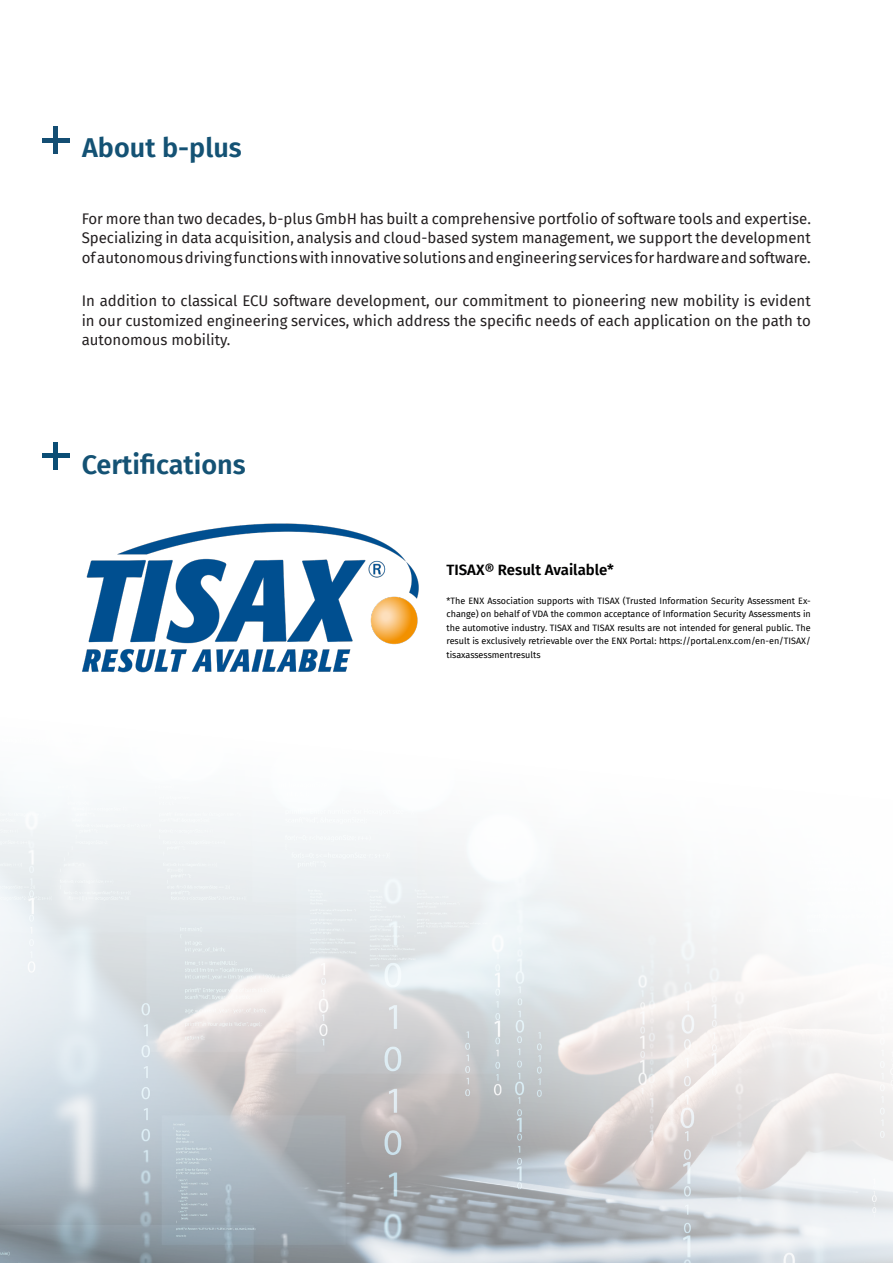
<style>
.page{position:relative;width:893px;height:1263px;background:#fff}
.page>*{position:absolute;margin:0;border:0;box-sizing:border-box;transform-origin:0 0}
.t1{font:600 27px "Fira Sans";color:#145274}
.t2{font:15px/19.5px "Fira Sans";color:#231f20;text-align:justify}
.t3{font:600 15px "Fira Sans";color:#000001}
.t4{font:9px/13.5px "Fira Sans";color:#000001;text-align:justify}
</style>
<div class="page">
<svg style="left:131px;top:754px;width:762px;height:509px"></svg>
<hr style="left:54px;top:127px;width:4px;height:27px;background:#144e73">
<hr style="left:43px;top:138px;width:27px;height:4px;background:#144e73">
<img style="left:81px;top:523px;width:338px;height:150px">
<hr style="left:54px;top:442px;width:4px;height:27px;background:#0a4d75">
<hr style="left:42px;top:454px;width:27px;height:4px;background:#0a4d75">
<h1 class="t1" style="left:82px;top:126px;width:161px">About b-plus</h1>
<p class="t2" style="left:82px;top:208px;width:731px">For more than two decades, b-plus GmbH has built a comprehensive portfolio of software tools and expertise.<br>Specializing in data acquisition, analysis and cloud-based system management, we support the development of autonomous driving functions with innovative solutions and engineering services for hardware and software.</p>
<p class="t2" style="left:82px;top:291px;width:731px">In addition to classical ECU software development, our commitment to pioneering new mobility is evident in our customized engineering services, which address the specific needs of each application on the path to autonomous mobility.</p>
<h1 class="t1" style="left:82px;top:443px;width:165px">Certifications</h1>
<p class="t3" style="left:446px;top:557px;width:169px">TISAX® Result Available*</p>
<p class="t4" style="left:446px;top:594px;width:366px">*The ENX Association supports with TISAX (Trusted Information Security Assessment Ex&shy;change) on behalf of VDA the common acceptance of Information Security Assessments in the automotive industry. TISAX and TISAX results are not intended for general public. The result is exclusively retrievable over the ENX Portal: https://portal.enx.com/en-en/TISAX/ tisaxassessmentresults</p>
</div>
